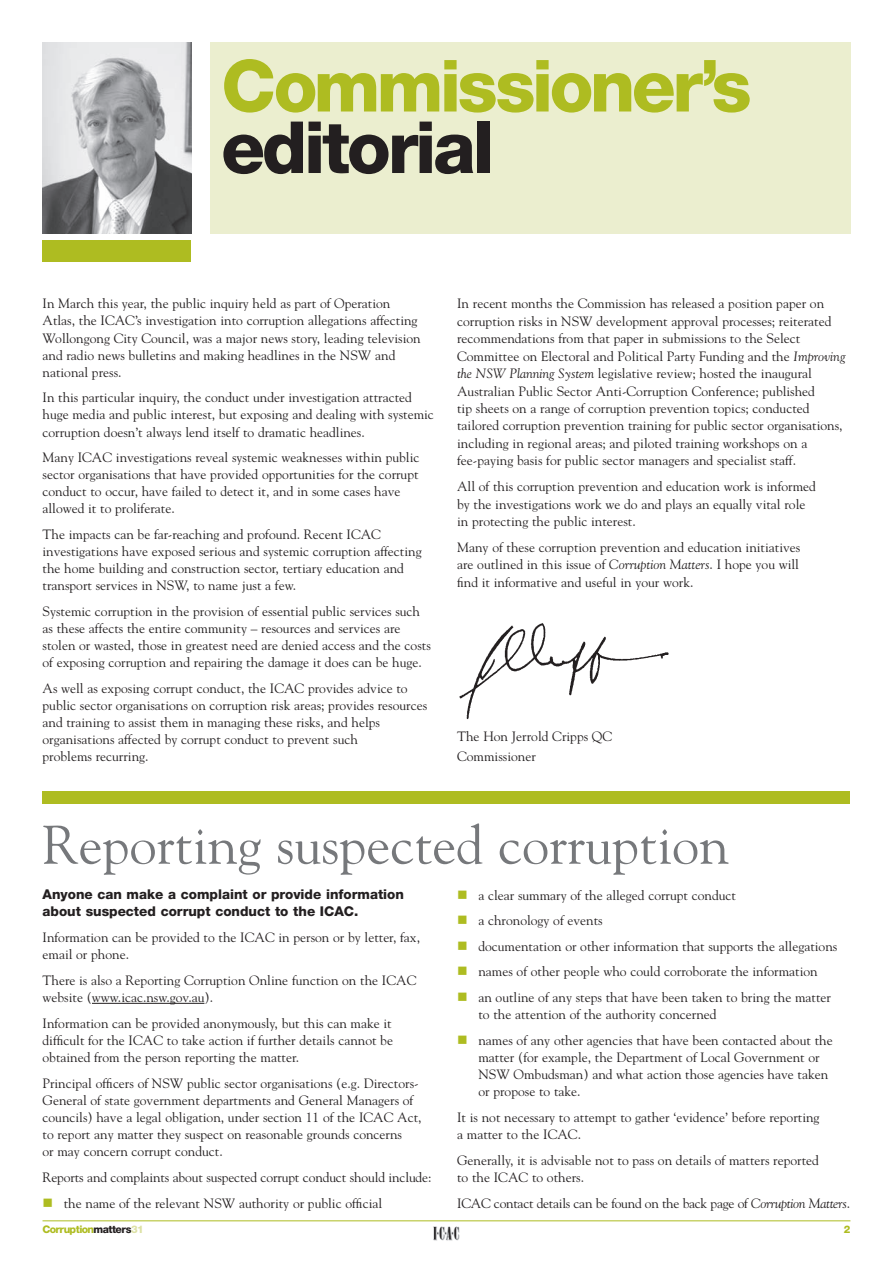
<style>
.page{position:relative;width:893px;height:1263px;background:#fff}
.page>*{position:absolute;margin:0;border:0;box-sizing:border-box;transform-origin:0 0}
.t1{font:800 72px "Helvetica Neue LT";letter-spacing:-.05em;color:#aebc21}
.t2{font:800 72px "Helvetica Neue LT";letter-spacing:-.045em;color:#231f20}
.t3{font:54px "Goudy";color:#76787b}
.t4{font:14.25px/25.7px "Wingdings";color:#aebc21;text-align:justify}
.t5{font:13.5px/17.1px "Goudy";color:#231f20}
.t6{font:800 13.5px/17.1px "Helvetica Neue LT";color:#231f20}
.t7{font:13.5px "Goudy";letter-spacing:-.02em;color:#231f20}
.t8{font:800 10.5px "Helvetica Neue LT";letter-spacing:-.05em;color:#aebc21}
.s1{font-style:italic}
.s2{color:#aebc21}
.s3{color:#231f20}
.s4{color:#dce1a4}
</style>
<div class="page">
<img style="left:433px;top:1226px;width:27px;height:15px">
<hr style="left:43px;top:1220px;width:807px;height:1px;background:#aebc21">
<div style="left:210px;top:43px;width:640px;height:191px;background:#ebeecf"></div>
<img style="left:43px;top:43px;width:148px;height:191px">
<div style="left:43px;top:240px;width:148px;height:21px;background:#aebc21"></div>
<img style="left:459px;top:623px;width:209px;height:97px">
<div style="left:43px;top:791px;width:807px;height:13px;background:#aebc21"></div>
<hr style="left:92px;top:1003px;width:112px;height:1px;background:#231f20">
<h1 class="t1" style="left:221px;top:43px;width:532px">Commissioner’s</h1>
<h1 class="t2" style="left:221px;top:105px;width:274px">editorial</h1>
<p class="t5" style="left:43px;top:295px;width:380px">In March this year, the public inquiry held as part of Operation Atlas, the ICAC’s investigation into corruption allegations affecting Wollongong City Council, was a major news story, leading television and radio news bulletins and making headlines in the NSW and national press.</p>
<p class="t5" style="left:43px;top:389px;width:393px">In this particular inquiry, the conduct under investigation attracted huge media and public interest, but exposing and dealing with systemic corruption doesn’t always lend itself to dramatic headlines.</p>
<p class="t5" style="left:43px;top:449px;width:378px">Many ICAC investigations reveal systemic weaknesses within public sector organisations that have provided opportunities for the corrupt conduct to occur, have failed to detect it, and in some cases have allowed it to proliferate.</p>
<p class="t5" style="left:43px;top:526px;width:381px">The impacts can be far-reaching and profound. Recent ICAC investigations have exposed serious and systemic corruption affecting the home building and construction sector, tertiary education and transport services in NSW, to name just a few.</p>
<p class="t5" style="left:43px;top:602px;width:390px">Systemic corruption in the provision of essential public services such as these affects the entire community – resources and services are stolen or wasted, those in greatest need are denied access and the costs of exposing corruption and repairing the damage it does can be huge.</p>
<p class="t5" style="left:43px;top:679px;width:386px">As well as exposing corrupt conduct, the ICAC provides advice to public sector organisations on corruption risk areas; provides resources and training to assist them in managing these risks, and helps organisations affected by corrupt conduct to prevent such<br>problems recurring.</p>
<p class="t5" style="left:457px;top:295px;width:390px">In recent months the Commission has released a position paper on corruption risks in NSW development approval processes; reiterated recommendations from that paper in submissions to the Select Committee on Electoral and Political Party Funding and the <span class="s1">Improving the NSW Planning System</span> legislative review; hosted the inaugural Australian Public Sector Anti-Corruption Conference; published<br>tip sheets on a range of corruption prevention topics; conducted tailored corruption prevention training for public sector organisations, including in regional areas; and piloted training workshops on a fee-paying basis for public sector managers and specialist staff.</p>
<p class="t5" style="left:457px;top:478px;width:360px">All of this corruption prevention and education work is informed by the investigations work we do and plays an equally vital role in protecting the public interest.</p>
<p class="t5" style="left:457px;top:538px;width:345px;text-align:justify">Many of these corruption prevention and education initiatives are outlined in this issue of <span class="s1">Corruption Matters</span>. I hope you will find it informative and useful in your work.</p>
<p class="t5" style="left:457px;top:725px;width:157px;line-height:20.5px">The Hon Jerrold Cripps QC<br>Commissioner</p>
<h2 class="t3" style="left:43px;top:811px;width:688px">Reporting suspected corruption</h2>
<p class="t5" style="left:478px;top:882px;width:360px;line-height:25.7px">a clear summary of the alleged corrupt conduct<br>a chronology of events<br>documentation or other information that supports the allegations names of other people who could corroborate the information<br>an outline of any steps that have been taken to bring the matter</p>
<p class="t5" style="left:478px;top:1001px;width:356px;line-height:25.7px">to the attention of the authority concerned<br>names of any other agencies that have been contacted about the</p>
<p class="t5" style="left:478px;top:1049px;width:351px">matter (for example, the Department of Local Government or<br>NSW Ombudsman) and what action those agencies have taken or propose to take.</p>
<p class="t5" style="left:457px;top:1109px;width:364px">It is not necessary to attempt to gather ‘evidence’ before reporting a matter to the ICAC.</p>
<p class="t5" style="left:457px;top:1151px;width:363px">Generally, it is advisable not to pass on details of matters reported to the ICAC to others.</p>
<p class="t7" style="left:457px;top:1194px;width:394px">ICAC contact details can be found on the back page of <span class="s1">Corruption Matters</span>.</p>
<p class="t6" style="left:43px;top:886px;width:363px">Anyone can make a complaint or provide information about suspected corrupt conduct to the ICAC.</p>
<p class="t5" style="left:43px;top:928px;width:379px">Information can be provided to the ICAC in person or by letter, fax, email or phone.</p>
<p class="t5" style="left:43px;top:971px;width:375px">There is also a Reporting Corruption Online function on the ICAC website (www.icac.nsw.gov.au).</p>
<p class="t5" style="left:43px;top:1014px;width:352px;text-align:justify">Information can be provided anonymously, but this can make it difficult for the ICAC to take action if further details cannot be obtained from the person reporting the matter.</p>
<p class="t5" style="left:43px;top:1074px;width:381px">Principal officers of NSW public sector organisations (e.g. Directors-General of state government departments and General Managers of councils) have a legal obligation, under section 11 of the ICAC Act, to report any matter they suspect on reasonable grounds concerns<br>or may concern corrupt conduct.</p>
<p class="t5" style="left:43px;top:1169px;width:390px">Reports and complaints about suspected corrupt conduct should include:</p>
<p class="t5" style="left:43px;top:1194px;width:341px"><span class="s2">■</span> the name of the relevant NSW authority or public official</p>
<p class="t4" style="left:457px;top:882px;width:12px">■ ■ ■ ■ ■</p>
<p class="t4" style="left:457px;top:1027px;width:12px">■</p>
<p class="t8" style="left:43px;top:1223px;width:103px">Corruption<span class="s3">matters</span><span class="s4">31</span></p>
</div>
